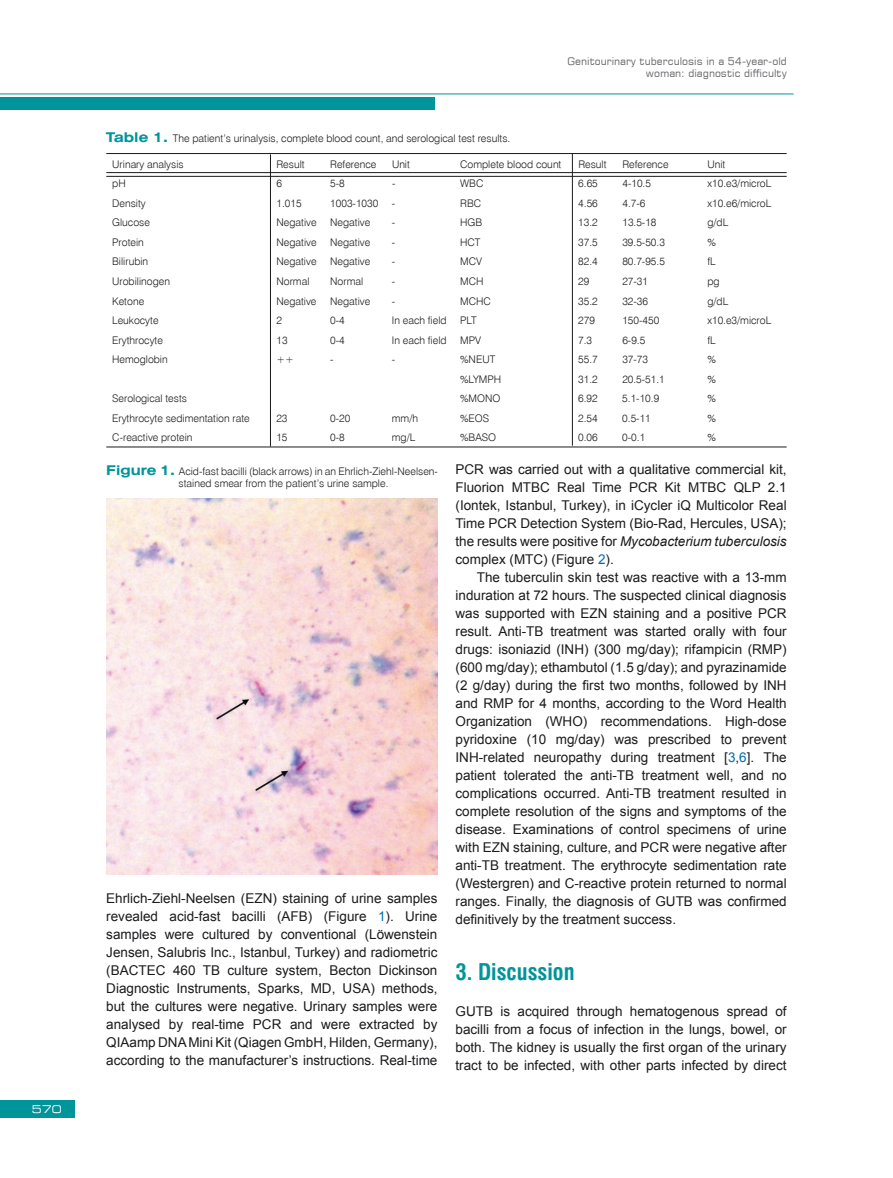
<style>
.page{position:relative;width:893px;height:1178px;background:#fff}
.page>*{position:absolute;margin:0;border:0;box-sizing:border-box;transform-origin:0 0}
.t1{font:700 22.5px "Swis 721 Cn EU";color:#00949b}
.t2{font:13.5px/18px "Arial";color:#1b1b1e;text-align:justify}
.t3{font:10.5px/12.6px "Swis 721 Lt EU";color:#1b1b1e}
.t4{font:10.5px/12.6px "Square 721 EU";color:#6a696d;text-align:right}
.t5{font:10.5px "Square 721 Ex EU";color:#fff}
.s1{font-family:"Swis 721 Ex EU";font-weight:700;font-size:13.5px;color:#00949b}
.s2{color:#006db4}
.s3{font-style:italic}
</style>
<div class="page">
<div style="left:0;top:97px;width:435px;height:12px;background:#00949b"></div>
<div style="left:0;top:1100px;width:75px;height:17px;background:#00949b"></div>
<hr style="left:0;top:94px;width:794px;height:1px;background:#00949b">
<hr style="left:572px;top:153px;width:1px;height:293px;background:#1b1b1e">
<hr style="left:106px;top:446px;width:681px;height:1px;background:#1b1b1e">
<hr style="left:106px;top:172px;width:681px;height:1px;background:#1b1b1e">
<hr style="left:106px;top:176px;width:681px;height:1px;background:#1b1b1e">
<hr style="left:106px;top:153px;width:681px;height:1px;background:#1b1b1e">
<img style="left:106px;top:499px;width:331px;height:375px">
<hr style="left:270px;top:154px;width:1px;height:292px;background:#1b1b1e">
<p class="t5" style="left:32px;top:1102px;width:31px">570</p>
<p class="t3" style="left:106px;top:132px;width:405px"><span class="s1">Table 1.</span> The patient’s urinalysis, complete blood count, and serological test results.</p>
<p class="t4" style="left:568px;top:54px;width:221px">Genitourinary tuberculosis in a 54-year-old woman: diagnostic difficulty</p>
<p class="t3" style="left:112px;top:158px;width:73px">Urinary analysis</p>
<p class="t3" style="left:277px;top:158px;width:30px">Result</p>
<p class="t3" style="left:330px;top:158px;width:48px">Reference</p>
<p class="t3" style="left:392px;top:158px;width:19px">Unit</p>
<p class="t3" style="left:460px;top:158px;width:103px">Complete blood count</p>
<p class="t3" style="left:578px;top:158px;width:30px">Result</p>
<p class="t3" style="left:622px;top:158px;width:48px">Reference</p>
<p class="t3" style="left:707px;top:158px;width:19px">Unit</p>
<p class="t3" style="left:112px;top:177px;width:15px">pH</p>
<p class="t3" style="left:276px;top:177px;width:7px">6</p>
<p class="t3" style="left:330px;top:177px;width:16px">5-8</p>
<p class="t3" style="left:392px;top:177px;width:5px">-</p>
<p class="t3" style="left:460px;top:177px;width:25px">WBC</p>
<p class="t3" style="left:578px;top:177px;width:21px">6.65</p>
<p class="t3" style="left:622px;top:177px;width:30px">4-10.5</p>
<p class="t3" style="left:707px;top:177px;width:65px">x10.e3/microL</p>
<p class="t3" style="left:112px;top:197px;width:35px">Density</p>
<p class="t3" style="left:276px;top:197px;width:27px">1.015</p>
<p class="t3" style="left:330px;top:197px;width:50px">1003-1030</p>
<p class="t3" style="left:392px;top:197px;width:5px">-</p>
<p class="t3" style="left:460px;top:197px;width:23px">RBC</p>
<p class="t3" style="left:578px;top:197px;width:21px">4.56</p>
<p class="t3" style="left:622px;top:197px;width:24px">4.7-6</p>
<p class="t3" style="left:707px;top:197px;width:65px">x10.e6/microL</p>
<p class="t3" style="left:112px;top:217px;width:39px">Glucose</p>
<p class="t3" style="left:276px;top:217px;width:42px">Negative</p>
<p class="t3" style="left:330px;top:217px;width:42px">Negative</p>
<p class="t3" style="left:392px;top:217px;width:5px">-</p>
<p class="t3" style="left:460px;top:217px;width:23px">HGB</p>
<p class="t3" style="left:578px;top:217px;width:21px">13.2</p>
<p class="t3" style="left:622px;top:217px;width:36px">13.5-18</p>
<p class="t3" style="left:707px;top:217px;width:22px">g/dL</p>
<p class="t3" style="left:112px;top:236px;width:33px">Protein</p>
<p class="t3" style="left:276px;top:236px;width:42px">Negative</p>
<p class="t3" style="left:330px;top:236px;width:42px">Negative</p>
<p class="t3" style="left:392px;top:236px;width:5px">-</p>
<p class="t3" style="left:460px;top:236px;width:22px">HCT</p>
<p class="t3" style="left:578px;top:236px;width:21px">37.5</p>
<p class="t3" style="left:622px;top:236px;width:44px">39.5-50.3</p>
<p class="t3" style="left:707px;top:236px;width:10px">%</p>
<p class="t3" style="left:112px;top:256px;width:37px">Bilirubin</p>
<p class="t3" style="left:276px;top:256px;width:42px">Negative</p>
<p class="t3" style="left:330px;top:256px;width:42px">Negative</p>
<p class="t3" style="left:392px;top:256px;width:5px">-</p>
<p class="t3" style="left:460px;top:256px;width:23px">MCV</p>
<p class="t3" style="left:578px;top:256px;width:21px">82.4</p>
<p class="t3" style="left:622px;top:256px;width:44px">80.7-95.5</p>
<p class="t3" style="left:707px;top:256px;width:10px">fL</p>
<p class="t3" style="left:112px;top:275px;width:59px">Urobilinogen</p>
<p class="t3" style="left:276px;top:275px;width:35px">Normal</p>
<p class="t3" style="left:330px;top:275px;width:35px">Normal</p>
<p class="t3" style="left:392px;top:275px;width:5px">-</p>
<p class="t3" style="left:460px;top:275px;width:25px">MCH</p>
<p class="t3" style="left:578px;top:275px;width:13px">29</p>
<p class="t3" style="left:622px;top:275px;width:27px">27-31</p>
<p class="t3" style="left:707px;top:275px;width:14px">pg</p>
<p class="t3" style="left:112px;top:295px;width:34px">Ketone</p>
<p class="t3" style="left:276px;top:295px;width:42px">Negative</p>
<p class="t3" style="left:330px;top:295px;width:42px">Negative</p>
<p class="t3" style="left:392px;top:295px;width:5px">-</p>
<p class="t3" style="left:460px;top:295px;width:32px">MCHC</p>
<p class="t3" style="left:578px;top:295px;width:21px">35.2</p>
<p class="t3" style="left:622px;top:295px;width:27px">32-36</p>
<p class="t3" style="left:707px;top:295px;width:22px">g/dL</p>
<p class="t3" style="left:112px;top:314px;width:48px">Leukocyte</p>
<p class="t3" style="left:276px;top:314px;width:7px">2</p>
<p class="t3" style="left:330px;top:314px;width:16px">0-4</p>
<p class="t3" style="left:392px;top:314px;width:56px">In each field</p>
<p class="t3" style="left:460px;top:314px;width:18px">PLT</p>
<p class="t3" style="left:578px;top:314px;width:18px">279</p>
<p class="t3" style="left:622px;top:314px;width:38px">150-450</p>
<p class="t3" style="left:707px;top:314px;width:65px">x10.e3/microL</p>
<p class="t3" style="left:112px;top:334px;width:52px">Erythrocyte</p>
<p class="t3" style="left:276px;top:334px;width:13px">13</p>
<p class="t3" style="left:330px;top:334px;width:16px">0-4</p>
<p class="t3" style="left:392px;top:334px;width:56px">In each field</p>
<p class="t3" style="left:460px;top:334px;width:22px">MPV</p>
<p class="t3" style="left:578px;top:334px;width:15px">7.3</p>
<p class="t3" style="left:622px;top:334px;width:24px">6-9.5</p>
<p class="t3" style="left:707px;top:334px;width:10px">fL</p>
<p class="t3" style="left:112px;top:353px;width:57px">Hemoglobin</p>
<p class="t3" style="left:276px;top:353px;width:19px">++</p>
<p class="t3" style="left:330px;top:353px;width:5px">-</p>
<p class="t3" style="left:392px;top:353px;width:5px">-</p>
<p class="t3" style="left:460px;top:353px;width:37px">%NEUT</p>
<p class="t3" style="left:578px;top:353px;width:21px">55.7</p>
<p class="t3" style="left:622px;top:353px;width:27px">37-73</p>
<p class="t3" style="left:707px;top:353px;width:10px">%</p>
<p class="t3" style="left:460px;top:373px;width:43px">%LYMPH</p>
<p class="t3" style="left:578px;top:373px;width:21px">31.2</p>
<p class="t3" style="left:622px;top:373px;width:44px">20.5-51.1</p>
<p class="t3" style="left:707px;top:373px;width:10px">%</p>
<p class="t3" style="left:112px;top:392px;width:76px">Serological tests</p>
<p class="t3" style="left:460px;top:392px;width:42px">%MONO</p>
<p class="t3" style="left:578px;top:392px;width:21px">6.92</p>
<p class="t3" style="left:622px;top:392px;width:38px">5.1-10.9</p>
<p class="t3" style="left:707px;top:392px;width:10px">%</p>
<p class="t3" style="left:112px;top:412px;width:139px">Erythrocyte sedimentation rate</p>
<p class="t3" style="left:276px;top:412px;width:13px">23</p>
<p class="t3" style="left:330px;top:412px;width:22px">0-20</p>
<p class="t3" style="left:392px;top:412px;width:28px">mm/h</p>
<p class="t3" style="left:460px;top:412px;width:31px">%EOS</p>
<p class="t3" style="left:578px;top:412px;width:21px">2.54</p>
<p class="t3" style="left:622px;top:412px;width:30px">0.5-11</p>
<p class="t3" style="left:707px;top:412px;width:10px">%</p>
<p class="t3" style="left:112px;top:432px;width:82px">C-reactive protein</p>
<p class="t3" style="left:276px;top:432px;width:13px">15</p>
<p class="t3" style="left:330px;top:432px;width:16px">0-8</p>
<p class="t3" style="left:392px;top:432px;width:25px">mg/L</p>
<p class="t3" style="left:460px;top:432px;width:38px">%BASO</p>
<p class="t3" style="left:578px;top:432px;width:21px">0.06</p>
<p class="t3" style="left:622px;top:432px;width:24px">0-0.1</p>
<p class="t3" style="left:707px;top:432px;width:10px">%</p>
<p class="t3" style="left:179px;top:465px;width:261px;text-indent:-72px"><span class="s1">Figure 1.</span> Acid-fast bacilli (black arrows) in an Ehrlich-Ziehl-Neelsen&shy;stained smear from the patient’s urine sample.</p>
<p class="t2" style="left:106px;top:889px;width:333px">Ehrlich-Ziehl-Neelsen (EZN) staining of urine samples revealed acid-fast bacilli (AFB) (Figure <span class="s2">1</span>). Urine samples were cultured by conventional (Löwenstein Jensen, Salubris Inc., Istanbul, Turkey) and radiometric (BACTEC 460 TB culture system, Becton Dickinson Diagnostic Instruments, Sparks, MD, USA) methods, but the cultures were negative. Urinary samples were analysed by real-time PCR and were extracted by QIAamp DNA Mini Kit (Qiagen GmbH, Hilden, Germany), according to the manufacturer’s instructions. Real-time</p>
<p class="t2" style="left:455px;top:461px;width:333px">PCR was carried out with a qualitative commercial kit, Fluorion MTBC Real Time PCR Kit MTBC QLP 2.1 (Iontek, Istanbul, Turkey), in iCycler iQ Multicolor Real Time PCR Detection System (Bio-Rad, Hercules, USA); the results were positive for <span class="s3">Mycobacterium tuberculosis </span>complex (MTC) (Figure <span class="s2">2</span>).</p>
<p class="t2" style="left:455px;top:569px;width:333px;text-indent:21px">The tuberculin skin test was reactive with a 13-mm induration at 72 hours. The suspected clinical diagnosis was supported with EZN staining and a positive PCR result. Anti-TB treatment was started orally with four drugs: isoniazid (INH) (300 mg/day); rifampicin (RMP) (600 mg/day); ethambutol (1.5 g/day); and pyrazinamide (2 g/day) during the first two months, followed by INH and RMP for 4 months, according to the Word Health Organization (WHO) recommendations. High-dose pyridoxine (10 mg/day) was prescribed to prevent INH-related neuropathy during treatment [<span class="s2">3</span>,<span class="s2">6</span>]. The patient tolerated the anti-TB treatment well, and no complications occurred. Anti-TB treatment resulted in complete resolution of the signs and symptoms of the disease. Examinations of control specimens of urine with EZN staining, culture, and PCR were negative after anti-TB treatment. The erythrocyte sedimentation rate (Westergren) and C-reactive protein returned to normal ranges. Finally, the diagnosis of GUTB was confirmed definitively by the treatment success.</p>
<h1 class="t1" style="left:455px;top:958px;width:121px">3. Discussion</h1>
<p class="t2" style="left:455px;top:1002px;width:333px">GUTB is acquired through hematogenous spread of bacilli from a focus of infection in the lungs, bowel, or both. The kidney is usually the first organ of the urinary tract to be infected, with other parts infected by direct</p>
</div>
